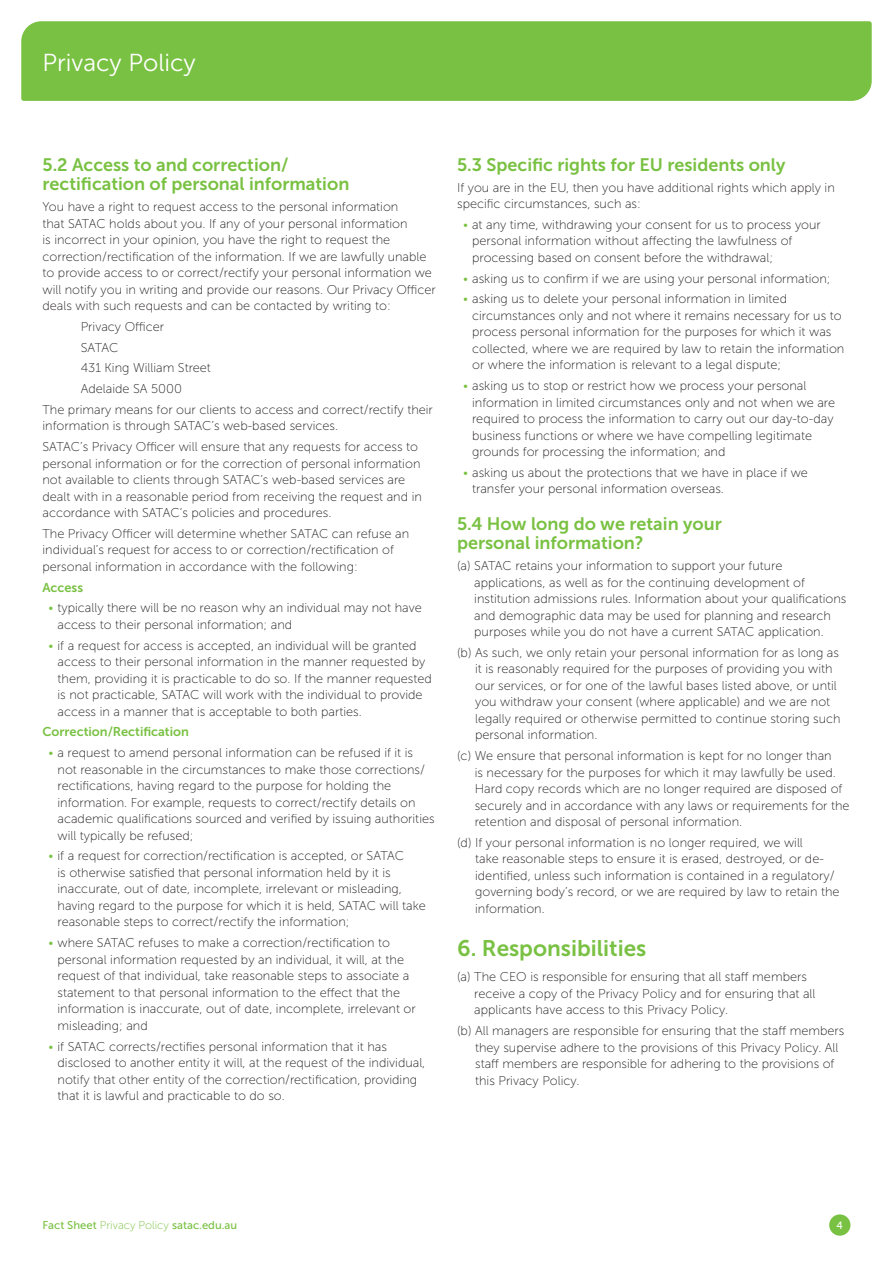
<style>
.page{position:relative;width:893px;height:1263px;background:#fff}
.page>*{position:absolute;margin:0;border:0;box-sizing:border-box;transform-origin:0 0}
.t1{font:24.45px "Museo Sans 300";color:#fff}
.t2{font:22.5px "Museo Sans 700";color:#79c142}
.t3{font:18px/19.5px "Museo Sans 700";color:#79c142}
.t4{font:12.75px/16.5px "Museo Sans 100";color:#231f20}
.t5{font:12.75px "Museo Sans 700";color:#79c142}
.t6{font:11.25px "Museo Sans 500";color:#79c142}
.t7{font:10.5px "Museo Sans 500";color:#fff}
.s1{color:#79c142}
.s2{font-family:"Museo Sans 100"}
</style>
<div class="page">
<div style="left:21px;top:21px;width:851px;height:80px;background:#79c142"></div>
<div style="left:829px;top:1214px;width:21px;height:22px;background:#79c142;border-radius:50%"></div>
<h1 class="t1" style="left:43px;top:50px;width:155px">Privacy Policy</h1>
<h3 class="t3" style="left:43px;top:155px;width:308px">5.2 Access to and correction/ rectification of personal information</h3>
<p class="t4" style="left:43px;top:199px;width:395px">You have a right to request access to the personal information<br>that SATAC holds about you. If any of your personal information<br>is incorrect in your opinion, you have the right to request the correction/rectification of the information. If we are lawfully unable to provide access to or correct/rectify your personal information we will notify you in writing and provide our reasons. Our Privacy Officer deals with such requests and can be contacted by writing to:</p>
<p class="t4" style="left:81px;top:318px;width:85px">Privacy Officer</p>
<p class="t4" style="left:81px;top:339px;width:39px">SATAC</p>
<p class="t4" style="left:81px;top:360px;width:132px">431 King William Street</p>
<p class="t4" style="left:81px;top:381px;width:103px">Adelaide SA 5000</p>
<p class="t4" style="left:43px;top:401px;width:392px">The primary means for our clients to access and correct/rectify their</p>
<p class="t4" style="left:43px;top:416px;width:377px;line-height:20.7px">information is through SATAC’s web-based services.<br>SATAC’s Privacy Officer will ensure that any requests for access to</p>
<p class="t4" style="left:43px;top:455px;width:381px">personal information or for the correction of personal information not available to clients through SATAC’s web-based services are dealt with in a reasonable period from receiving the request and in accordance with SATAC’s policies and procedures.</p>
<p class="t4" style="left:43px;top:525px;width:368px">The Privacy Officer will determine whether SATAC can refuse an individual’s request for access to or correction/rectification of personal information in accordance with the following:</p>
<p class="t5" style="left:43px;top:580px;width:42px">Access</p>
<p class="t4" style="left:58px;top:600px;width:366px;text-indent:-9px"><span class="s1">•</span> typically there will be no reason why an individual may not have access to their personal information; and</p>
<p class="t4" style="left:58px;top:637px;width:376px;text-indent:-9px"><span class="s1">•</span> if a request for access is accepted, an individual will be granted access to their personal information in the manner requested by them, providing it is practicable to do so. If the manner requested is not practicable, SATAC will work with the individual to provide access in a manner that is acceptable to both parties.</p>
<p class="t5" style="left:43px;top:725px;width:148px">Correction/Rectification</p>
<p class="t4" style="left:58px;top:745px;width:379px;text-indent:-9px"><span class="s1">•</span> a request to amend personal information can be refused if it is not reasonable in the circumstances to make those corrections/ rectifications, having regard to the purpose for holding the information. For example, requests to correct/rectify details on academic qualifications sourced and verified by issuing authorities will typically be refused;</p>
<p class="t4" style="left:58px;top:848px;width:370px;text-indent:-9px"><span class="s1">•</span> if a request for correction/rectification is accepted, or SATAC<br>is otherwise satisfied that personal information held by it is inaccurate, out of date, incomplete, irrelevant or misleading, having regard to the purpose for which it is held, SATAC will take reasonable steps to correct/rectify the information;</p>
<p class="t4" style="left:58px;top:935px;width:360px;text-indent:-9px"><span class="s1">•</span> where SATAC refuses to make a correction/rectification to personal information requested by an individual, it will, at the request of that individual, take reasonable steps to associate a statement to that personal information to the effect that the information is inaccurate, out of date, incomplete, irrelevant or misleading; and</p>
<p class="t4" style="left:58px;top:1038px;width:369px;text-indent:-9px"><span class="s1">•</span> if SATAC corrects/rectifies personal information that it has disclosed to another entity it will, at the request of the individual, notify that other entity of the correction/rectification, providing that it is lawful and practicable to do so.</p>
<h3 class="t3" style="left:457px;top:155px;width:330px">5.3 Specific rights for EU residents only</h3>
<p class="t4" style="left:457px;top:179px;width:379px">If you are in the EU, then you have additional rights which apply in specific circumstances, such as:</p>
<p class="t4" style="left:472px;top:216px;width:350px;text-indent:-9px"><span class="s1">•</span> at any time, withdrawing your consent for us to process your personal information without affecting the lawfulness of processing based on consent before the withdrawal;</p>
<p class="t4" style="left:463px;top:270px;width:369px"><span class="s1">•</span> asking us to confirm if we are using your personal information;</p>
<p class="t4" style="left:472px;top:291px;width:374px;text-indent:-9px"><span class="s1">•</span> asking us to delete your personal information in limited circumstances only and not where it remains necessary for us to process personal information for the purposes for which it was collected, where we are required by law to retain the information or where the information is relevant to a legal dispute;</p>
<p class="t4" style="left:472px;top:378px;width:365px;text-indent:-9px"><span class="s1">•</span> asking us to stop or restrict how we process your personal information in limited circumstances only and not when we are required to process the information to carry out our day-to-day business functions or where we have compelling legitimate grounds for processing the information; and</p>
<p class="t4" style="left:472px;top:464px;width:337px;text-indent:-9px"><span class="s1">•</span> asking us about the protections that we have in place if we transfer your personal information overseas.</p>
<h3 class="t3" style="left:457px;top:514px;width:266px">5.4 How long do we retain your personal information?</h3>
<p class="t4" style="left:474px;top:558px;width:374px;text-indent:-17px">(a) SATAC retains your information to support your future applications, as well as for the continuing development of institution admissions rules. Information about your qualifications and demographic data may be used for planning and research purposes while you do not have a current SATAC application.</p>
<p class="t4" style="left:475px;top:644px;width:367px;text-indent:-18px">(b) As such, we only retain your personal information for as long as it is reasonably required for the purposes of providing you with our services, or for one of the lawful bases listed above, or until you withdraw your consent (where applicable) and we are not legally required or otherwise permitted to continue storing such personal information.</p>
<p class="t4" style="left:475px;top:748px;width:376px;text-indent:-18px">(c) We ensure that personal information is kept for no longer than<br>is necessary for the purposes for which it may lawfully be used.<br>Hard copy records which are no longer required are disposed of securely and in accordance with any laws or requirements for the retention and disposal of personal information.</p>
<p class="t4" style="left:475px;top:834px;width:366px;text-indent:-18px">(d) If your personal information is no longer required, we will<br>take reasonable steps to ensure it is erased, destroyed, or de&shy;identified, unless such information is contained in a regulatory/ governing body’s record, or we are required by law to retain the information.</p>
<h2 class="t2" style="left:457px;top:936px;width:191px">6. Responsibilities</h2>
<p class="t4" style="left:474px;top:969px;width:343px;text-indent:-17px">(a) The CEO is responsible for ensuring that all staff members receive a copy of the Privacy Policy and for ensuring that all applicants have access to this Privacy Policy.</p>
<p class="t4" style="left:475px;top:1022px;width:371px;text-indent:-18px">(b) All managers are responsible for ensuring that the staff members they supervise adhere to the provisions of this Privacy Policy. All staff members are responsible for adhering to the provisions of this Privacy Policy.</p>
<p class="t6" style="left:43px;top:1219px;width:196px">Fact Sheet <span class="s2">Privacy Policy</span> satac.edu.au</p>
<p class="t7" style="left:837px;top:1219px;width:8px">4</p>
</div>
